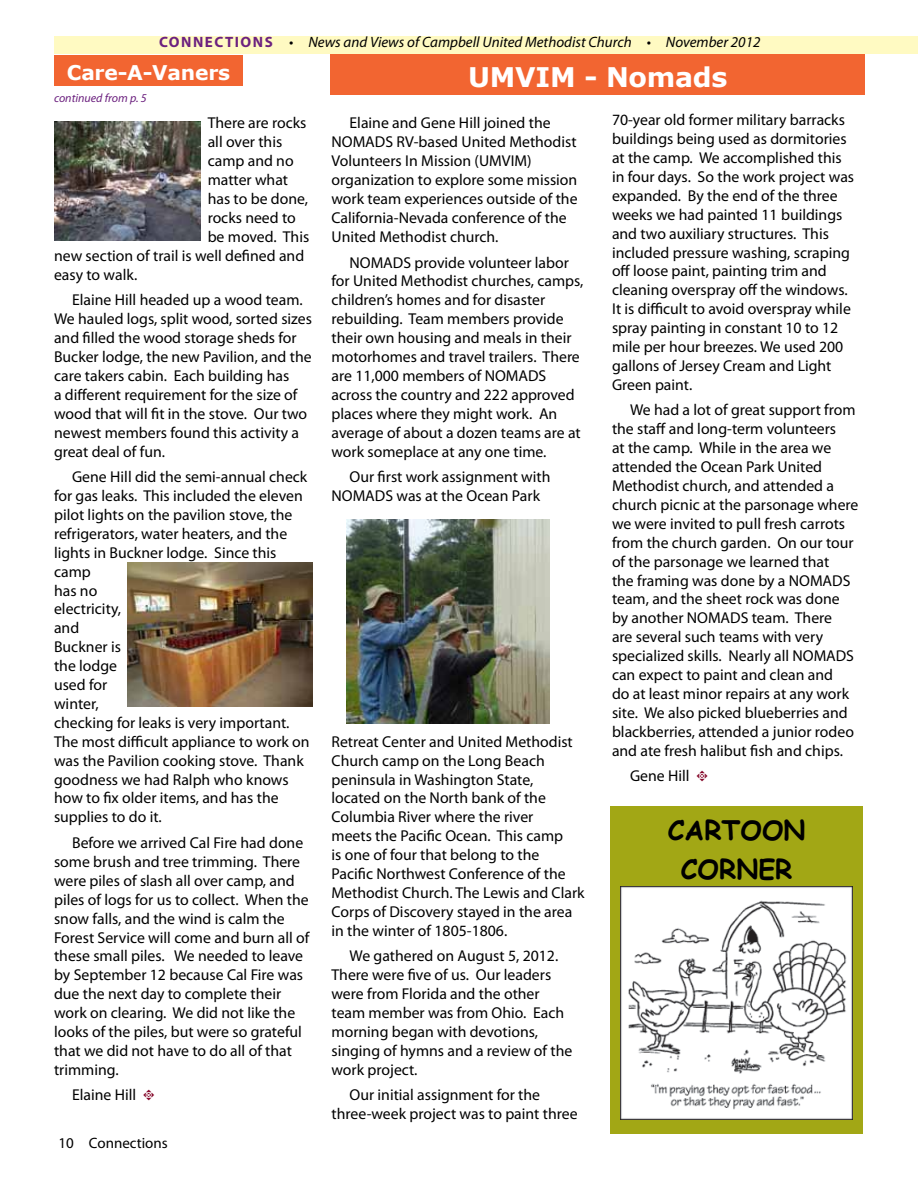
<style>
.page{position:relative;width:918px;height:1188px;background:#fff}
.page>*{position:absolute;margin:0;border:0;box-sizing:border-box;transform-origin:0 0}
.t1{font:700 27px/39.2px "Comic Sans MS";color:#000;text-align:center}
.t2{font:700 27px "Verdana";letter-spacing:-.01em;color:#fff}
.t3{font:700 20.25px "Verdana";letter-spacing:-.01em;color:#fff}
.t4{font:15.75px/18.9px "Myriad Pro";color:#000}
.t5{font:italic 15px "Myriad Pro";color:#000}
.t6{font:15px "Myriad Pro";color:#000}
.t7{font:italic 12px "Myriad Pro";color:#6c217f}
.s1{font-weight:700;font-style:normal;color:#6c217f}
.s2{font-family:"Type Embellishments One Let Plain";font-size:15px;color:#820024}
</style>
<div class="page">
<div style="left:55px;top:36px;width:863px;height:18px;background:#fffac2"></div>
<div style="left:54px;top:55px;width:189px;height:31px;background:#f26531"></div>
<img style="left:54px;top:121px;width:147px;height:120px">
<img style="left:128px;top:562px;width:184px;height:145px">
<div style="left:331px;top:54px;width:534px;height:40px;background:#f26531"></div>
<img style="left:347px;top:520px;width:203px;height:203px">
<div style="left:611px;top:806px;width:252px;height:328px;background:#a2a715"></div>
<img style="left:621px;top:887px;width:232px;height:232px">
<p class="t5" style="left:159px;top:33px;width:603px"><span class="s1">CONNECTIONS</span> • News and Views of Campbell United Methodist Church • November 2012</p>
<p class="t3" style="left:67px;top:58px;width:165px">Care-A-Vaners</p>
<p class="t7" style="left:54px;top:91px;width:94px">continued from p. 5</p>
<p class="t4" style="left:208px;top:113px;width:100px">There are rocks</p>
<p class="t4" style="left:208px;top:132px;width:76px">all over this</p>
<p class="t4" style="left:208px;top:151px;width:88px">camp and no</p>
<p class="t4" style="left:208px;top:170px;width:82px">matter what</p>
<p class="t4" style="left:208px;top:189px;width:102px">has to be done,</p>
<p class="t4" style="left:208px;top:208px;width:90px">rocks need to</p>
<p class="t4" style="left:208px;top:227px;width:103px">be moved. This</p>
<p class="t4" style="left:54px;top:246px;width:252px">new section of trail is well defined and</p>
<p class="t4" style="left:54px;top:265px;width:85px">easy to walk.</p>
<p class="t4" style="left:54px;top:290px;width:259px;text-indent:18px">Elaine Hill headed up a wood team.<br>We hauled logs, split wood, sorted sizes and filled the wood storage sheds for Bucker lodge, the new Pavilion, and the care takers cabin. Each building has<br>a different requirement for the size of wood that will fit in the stove. Our two newest members found this activity a great deal of fun.</p>
<p class="t4" style="left:54px;top:467px;width:257px;text-indent:18px">Gene Hill did the semi-annual check for gas leaks. This included the eleven pilot lights on the pavilion stove, the refrigerators, water heaters, and the lights in Buckner lodge. Since this camp<br>has no<br>electricity,<br>and<br>Buckner is<br>the lodge<br>used for<br>winter,<br>checking for leaks is very important.<br>The most difficult appliance to work on was the Pavilion cooking stove. Thank goodness we had Ralph who knows how to fix older items, and has the supplies to do it.</p>
<p class="t4" style="left:54px;top:833px;width:257px;text-indent:18px">Before we arrived Cal Fire had done some brush and tree trimming. There were piles of slash all over camp, and piles of logs for us to collect. When the snow falls, and the wind is calm the Forest Service will come and burn all of these small piles. We needed to leave by September 12 because Cal Fire was due the next day to complete their work on clearing. We did not like the looks of the piles, but were so grateful that we did not have to do all of that trimming.</p>
<p class="t4" style="left:72px;top:1085px;width:84px">Elaine Hill <span class="s2">t</span></p>
<p class="t6" style="left:59px;top:1134px;width:111px">10 Connections</p>
<h1 class="t2" style="left:468px;top:58px;width:261px">UMVIM - Nomads</h1>
<p class="t4" style="left:332px;top:113px;width:248px;text-indent:18px">Elaine and Gene Hill joined the NOMADS RV-based United Methodist Volunteers In Mission (UMVIM) organization to explore some mission work team experiences outside of the California-Nevada conference of the United Methodist church.</p>
<p class="t4" style="left:332px;top:253px;width:253px;text-indent:18px">NOMADS provide volunteer labor for United Methodist churches, camps, children’s homes and for disaster rebuilding. Team members provide their own housing and meals in their motorhomes and travel trailers. There are 11,000 members of NOMADS across the country and 222 approved places where they might work. An average of about a dozen teams are at work someplace at any one time.</p>
<p class="t4" style="left:332px;top:467px;width:220px;text-indent:18px">Our first work assignment with<br>NOMADS was at the Ocean Park</p>
<p class="t4" style="left:612px;top:110px;width:244px">70-year old former military barracks buildings being used as dormitories at the camp. We accomplished this in four days. So the work project was expanded. By the end of the three weeks we had painted 11 buildings and two auxiliary structures. This included pressure washing, scraping off loose paint, painting trim and cleaning overspray off the windows.<br>It is difficult to avoid overspray while spray painting in constant 10 to 12 mile per hour breezes. We used 200 gallons of Jersey Cream and Light Green paint.</p>
<p class="t4" style="left:612px;top:400px;width:248px;text-indent:18px">We had a lot of great support from the staff and long-term volunteers<br>at the camp. While in the area we attended the Ocean Park United Methodist church, and attended a church picnic at the parsonage where we were invited to pull fresh carrots from the church garden. On our tour of the parsonage we learned that<br>the framing was done by a NOMADS team, and the sheet rock was done by another NOMADS team. There<br>are several such teams with very specialized skills. Nearly all NOMADS can expect to paint and clean and<br>do at least minor repairs at any work site. We also picked blueberries and blackberries, attended a junior rodeo and ate fresh halibut fish and chips.</p>
<p class="t4" style="left:630px;top:766px;width:80px">Gene Hill <span class="s2">t</span></p>
<h1 class="t1" style="left:668px;top:810px;width:139px">CARTOON<br>CORNER</h1>
<p class="t4" style="left:332px;top:732px;width:255px">Retreat Center and United Methodist<br>Church camp on the Long Beach peninsula in Washington State, located on the North bank of the<br>Columbia River where the river<br>meets the Pacific Ocean. This camp<br>is one of four that belong to the<br>Pacific Northwest Conference of the<br>Methodist Church. The Lewis and Clark<br>Corps of Discovery stayed in the area in the winter of 1805-1806.</p>
<p class="t4" style="left:332px;top:946px;width:242px;text-indent:18px">We gathered on August 5, 2012.<br>There were five of us. Our leaders were from Florida and the other team member was from Ohio. Each morning began with devotions, singing of hymns and a review of the work project.</p>
<p class="t4" style="left:332px;top:1085px;width:247px;text-indent:18px">Our initial assignment for the three-week project was to paint three</p>
</div>
